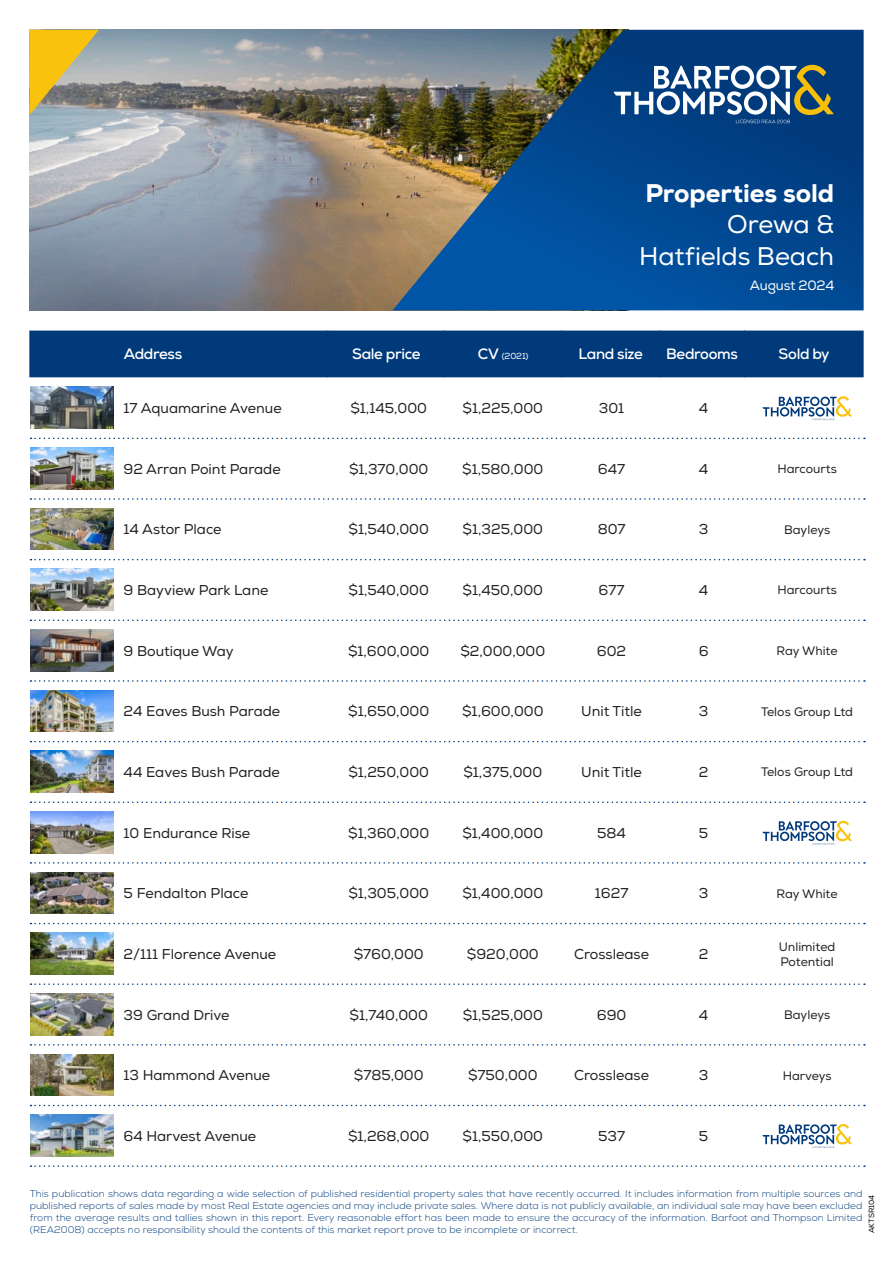
<style>
.page{position:relative;width:893px;height:1263px;background:#fff}
.page>*{position:absolute;margin:0;border:0;box-sizing:border-box;transform-origin:0 0}
.t1{font:25.5px/31.5px "Nexa";letter-spacing:-.005em;color:#fff;text-align:right}
.t2{font:800 25.5px "Nexa";color:#fff}
.t3{font:700 15px "Nexa";letter-spacing:-.025em;color:#fff}
.t4{font:14.25px "Nexa";color:#231f20}
.t5{font:13.5px "Nexa";letter-spacing:-.015em;color:#fff}
.t6{font:12.3px/15px "Nexa";color:#231f20}
.t7{font:300 9.75px/12px "Nexa";letter-spacing:.005em;color:#013a7b;text-align:justify}
.t8{font:8.7px "Nexa";color:#fff}
.t9{font:7.5px "Nexa";color:#000}
.s1{font-weight:700;font-size:15px}
</style>
<div class="page">
<img style="left:29px;top:30px;width:363px;height:280px">
<svg style="left:29px;top:30px;width:70px;height:85px;background:#c6ae56"></svg>
<svg style="left:392px;top:30px;width:472px;height:280px;background:#225481"></svg>
<div style="left:29px;top:331px;width:835px;height:46px;background:#013a7b"></div>
<hr style="left:328px;top:331px;width:1px;height:46px;background:#013a7b">
<hr style="left:445px;top:331px;width:1px;height:46px;background:#013a7b">
<hr style="left:561px;top:331px;width:1px;height:46px;background:#013a7b">
<hr style="left:659px;top:331px;width:1px;height:46px;background:#013a7b">
<hr style="left:744px;top:331px;width:1px;height:46px;background:#013a7b">
<svg style="left:614px;top:65px;width:220px;height:58px"></svg>
<svg style="left:762px;top:396px;width:90px;height:24px"></svg>
<svg style="left:31px;top:438px;width:834px;height:1px"></svg>
<img style="left:31px;top:387px;width:82px;height:42px">
<svg style="left:31px;top:498px;width:834px;height:2px"></svg>
<img style="left:31px;top:448px;width:82px;height:41px">
<svg style="left:31px;top:559px;width:834px;height:1px"></svg>
<img style="left:31px;top:508px;width:82px;height:42px">
<svg style="left:31px;top:619px;width:834px;height:2px"></svg>
<img style="left:31px;top:569px;width:82px;height:42px">
<svg style="left:31px;top:680px;width:834px;height:2px"></svg>
<img style="left:31px;top:629px;width:82px;height:42px">
<svg style="left:31px;top:741px;width:834px;height:1px"></svg>
<img style="left:31px;top:690px;width:82px;height:42px">
<svg style="left:31px;top:801px;width:834px;height:2px"></svg>
<img style="left:31px;top:751px;width:82px;height:41px">
<svg style="left:762px;top:821px;width:90px;height:24px"></svg>
<svg style="left:31px;top:862px;width:834px;height:2px"></svg>
<img style="left:31px;top:811px;width:82px;height:42px">
<svg style="left:31px;top:923px;width:834px;height:1px"></svg>
<img style="left:31px;top:872px;width:82px;height:42px">
<svg style="left:31px;top:983px;width:834px;height:2px"></svg>
<img style="left:31px;top:933px;width:82px;height:41px">
<svg style="left:31px;top:1044px;width:834px;height:1px"></svg>
<img style="left:31px;top:993px;width:82px;height:42px">
<svg style="left:31px;top:1105px;width:834px;height:1px"></svg>
<img style="left:31px;top:1054px;width:82px;height:42px">
<svg style="left:762px;top:1124px;width:90px;height:24px"></svg>
<svg style="left:31px;top:1165px;width:834px;height:2px"></svg>
<img style="left:31px;top:1115px;width:82px;height:41px">
<h1 class="t2" style="left:645px;top:177px;width:190px">Properties sold</h1>
<h1 class="t1" style="left:639px;top:209px;width:197px">Orewa &amp;<br>Hatfields Beach</h1>
<h3 class="t5" style="left:750px;top:277px;width:86px">August 2024</h3>
<h2 class="t3" style="left:124px;top:344px;width:60px">Address</h2>
<h2 class="t3" style="left:352px;top:344px;width:70px">Sale price</h2>
<p class="t8" style="left:478px;top:350px;width:52px"><span class="s1">CV</span> (2021)</p>
<h2 class="t3" style="left:578px;top:344px;width:66px">Land size</h2>
<h2 class="t3" style="left:666px;top:344px;width:73px">Bedrooms</h2>
<h2 class="t3" style="left:779px;top:344px;width:53px">Sold by</h2>
<h3 class="t4" style="left:124px;top:400px;width:160px">17 Aquamarine Avenue</h3>
<h3 class="t4" style="left:350px;top:400px;width:78px">$1,145,000</h3>
<h3 class="t4" style="left:463px;top:400px;width:82px">$1,225,000</h3>
<h3 class="t4" style="left:599px;top:400px;width:27px">301</h3>
<h3 class="t4" style="left:699px;top:400px;width:11px">4</h3>
<h3 class="t4" style="left:124px;top:460px;width:159px">92 Arran Point Parade</h3>
<h3 class="t4" style="left:349px;top:460px;width:81px">$1,370,000</h3>
<h3 class="t4" style="left:462px;top:460px;width:83px">$1,580,000</h3>
<h3 class="t4" style="left:598px;top:460px;width:29px">647</h3>
<h3 class="t4" style="left:699px;top:460px;width:11px">4</h3>
<p class="t6" style="left:777px;top:462px;width:61px">Harcourts</p>
<h3 class="t4" style="left:124px;top:521px;width:99px">14 Astor Place</h3>
<h3 class="t4" style="left:348px;top:521px;width:82px">$1,540,000</h3>
<h3 class="t4" style="left:463px;top:521px;width:82px">$1,325,000</h3>
<h3 class="t4" style="left:598px;top:521px;width:29px">807</h3>
<h3 class="t4" style="left:699px;top:521px;width:11px">3</h3>
<p class="t6" style="left:784px;top:522px;width:47px">Bayleys</p>
<h3 class="t4" style="left:124px;top:582px;width:146px">9 Bayview Park Lane</h3>
<h3 class="t4" style="left:348px;top:582px;width:82px">$1,540,000</h3>
<h3 class="t4" style="left:463px;top:582px;width:82px">$1,450,000</h3>
<h3 class="t4" style="left:599px;top:582px;width:27px">677</h3>
<h3 class="t4" style="left:699px;top:582px;width:11px">4</h3>
<p class="t6" style="left:777px;top:583px;width:61px">Harcourts</p>
<h3 class="t4" style="left:124px;top:642px;width:112px">9 Boutique Way</h3>
<h3 class="t4" style="left:348px;top:642px;width:83px">$1,600,000</h3>
<h3 class="t4" style="left:460px;top:642px;width:86px">$2,000,000</h3>
<h3 class="t4" style="left:597px;top:642px;width:31px">602</h3>
<h3 class="t4" style="left:699px;top:642px;width:11px">6</h3>
<p class="t6" style="left:776px;top:643px;width:63px">Ray White</p>
<h3 class="t4" style="left:124px;top:703px;width:158px">24 Eaves Bush Parade</h3>
<h3 class="t4" style="left:348px;top:703px;width:82px">$1,650,000</h3>
<h3 class="t4" style="left:462px;top:703px;width:83px">$1,600,000</h3>
<h3 class="t4" style="left:581px;top:703px;width:62px">Unit Title</h3>
<h3 class="t4" style="left:699px;top:703px;width:11px">3</h3>
<p class="t6" style="left:761px;top:704px;width:93px">Telos Group Ltd</p>
<h3 class="t4" style="left:124px;top:764px;width:158px">44 Eaves Bush Parade</h3>
<h3 class="t4" style="left:348px;top:764px;width:82px">$1,250,000</h3>
<h3 class="t4" style="left:463px;top:764px;width:80px">$1,375,000</h3>
<h3 class="t4" style="left:581px;top:764px;width:62px">Unit Title</h3>
<h3 class="t4" style="left:699px;top:764px;width:11px">2</h3>
<p class="t6" style="left:761px;top:765px;width:93px">Telos Group Ltd</p>
<h3 class="t4" style="left:124px;top:824px;width:128px">10 Endurance Rise</h3>
<h3 class="t4" style="left:348px;top:824px;width:83px">$1,360,000</h3>
<h3 class="t4" style="left:462px;top:824px;width:82px">$1,400,000</h3>
<h3 class="t4" style="left:597px;top:824px;width:30px">584</h3>
<h3 class="t4" style="left:699px;top:824px;width:11px">5</h3>
<h3 class="t4" style="left:124px;top:885px;width:126px">5 Fendalton Place</h3>
<h3 class="t4" style="left:348px;top:885px;width:82px">$1,305,000</h3>
<h3 class="t4" style="left:462px;top:885px;width:82px">$1,400,000</h3>
<h3 class="t4" style="left:595px;top:885px;width:35px">1627</h3>
<h3 class="t4" style="left:699px;top:885px;width:11px">3</h3>
<p class="t6" style="left:776px;top:886px;width:63px">Ray White</p>
<h3 class="t4" style="left:124px;top:945px;width:154px">2/111 Florence Avenue</h3>
<h3 class="t4" style="left:354px;top:945px;width:72px">$760,000</h3>
<h3 class="t4" style="left:467px;top:945px;width:73px">$920,000</h3>
<h3 class="t4" style="left:574px;top:945px;width:77px">Crosslease</h3>
<p class="t6" style="left:779px;top:939px;width:58px">Unlimited<br>Potential</p>
<h3 class="t4" style="left:699px;top:945px;width:11px">2</h3>
<h3 class="t4" style="left:124px;top:1006px;width:107px">39 Grand Drive</h3>
<h3 class="t4" style="left:349px;top:1006px;width:80px">$1,740,000</h3>
<h3 class="t4" style="left:463px;top:1006px;width:82px">$1,525,000</h3>
<h3 class="t4" style="left:597px;top:1006px;width:31px">690</h3>
<h3 class="t4" style="left:699px;top:1006px;width:11px">4</h3>
<p class="t6" style="left:784px;top:1007px;width:47px">Bayleys</p>
<h3 class="t4" style="left:124px;top:1067px;width:148px">13 Hammond Avenue</h3>
<h3 class="t4" style="left:354px;top:1067px;width:71px">$785,000</h3>
<h3 class="t4" style="left:468px;top:1067px;width:71px">$750,000</h3>
<h3 class="t4" style="left:574px;top:1067px;width:77px">Crosslease</h3>
<h3 class="t4" style="left:699px;top:1067px;width:11px">3</h3>
<p class="t6" style="left:783px;top:1068px;width:50px">Harveys</p>
<h3 class="t4" style="left:124px;top:1127px;width:134px">64 Harvest Avenue</h3>
<h3 class="t4" style="left:348px;top:1127px;width:83px">$1,268,000</h3>
<h3 class="t4" style="left:463px;top:1127px;width:82px">$1,550,000</h3>
<h3 class="t4" style="left:598px;top:1127px;width:28px">537</h3>
<h3 class="t4" style="left:699px;top:1127px;width:11px">5</h3>
<p class="t7" style="left:30px;top:1188px;width:834px">This publication shows data regarding a wide selection of published residential property sales that have recently occurred. It includes information from multiple sources and published reports of sales made by most Real Estate agencies and may include private sales. Where data is not publicly available, an individual sale may have been excluded from the average results and tallies shown in this report. Every reasonable effort has been made to ensure the accuracy of the information. Barfoot and Thompson Limited (REA2008) accepts no responsibility should the contents of this market report prove to be incomplete or incorrect.</p>
<p class="t9" style="left:867px;top:1233px;width:40px;rotate:-90deg">AKTSR104</p>
</div>
